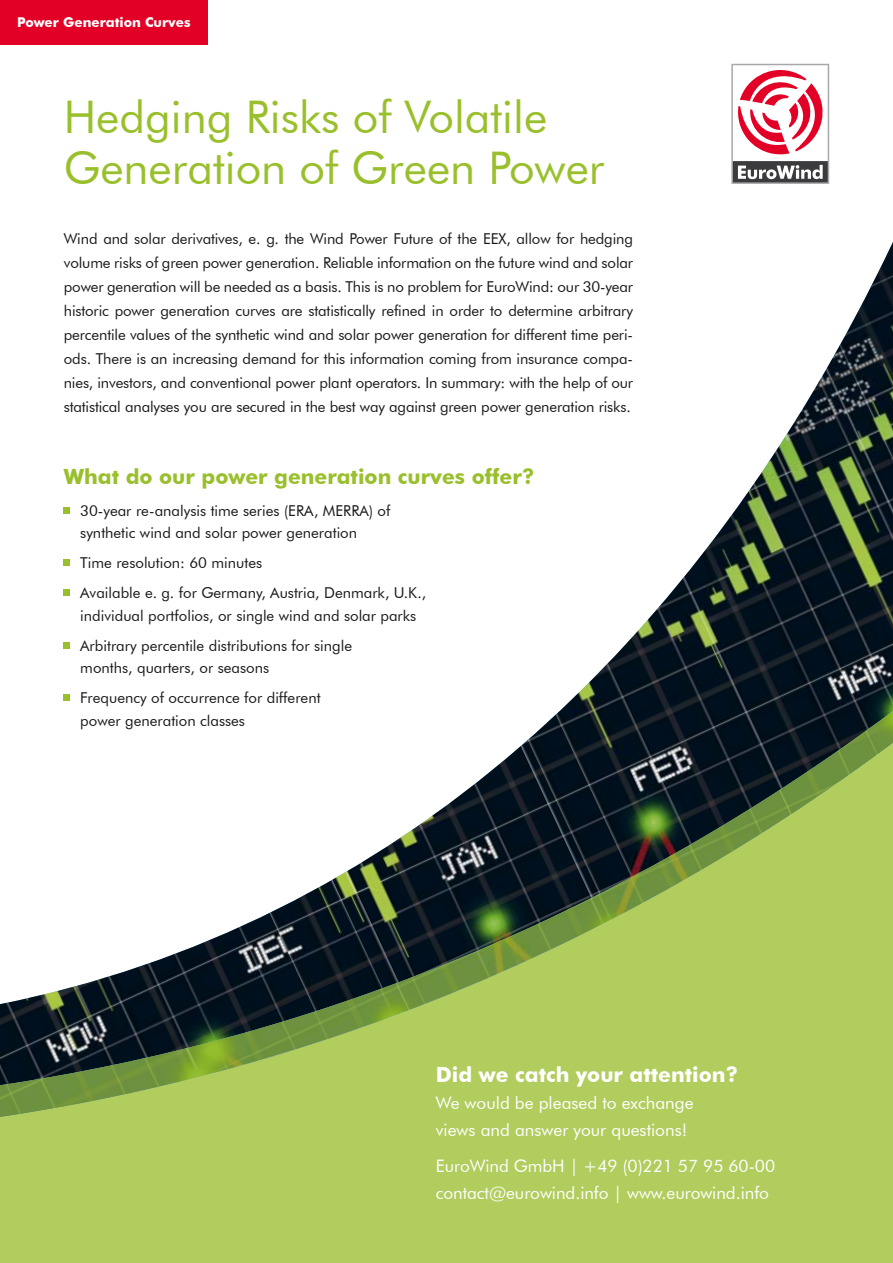
<style>
.page{position:relative;width:893px;height:1263px;background:#fff}
.page>*{position:absolute;margin:0;border:0;box-sizing:border-box;transform-origin:0 0}
.t1{font:45px/51px "Futura BT";color:#99c02c}
.t2{font:700 21px "Futura BT";color:#99c02c}
.t3{font:700 21px "Futura BT";color:#fff}
.t4{font:17.25px/27px "Futura BT";letter-spacing:-.005em;color:#fff}
.t5{font:15px/24px "Futura BT";color:#1a171b}
.t6{font:700 13.5px "Futura BT";color:#fff}
</style>
<div class="page">
<img style="left:63px;top:242px;width:830px;height:491px">
<svg style="left:0;top:733px;width:893px;height:530px;fill:#b1cd5d"></svg>
<div style="left:202px;top:1076px;width:74px;height:26px;background:#b1cd5d"></div>
<div style="left:785px;top:757px;width:108px;height:66px;background:#b1cd5d"></div>
<svg style="left:64px;top:507px;width:6px;height:6px"></svg>
<svg style="left:64px;top:560px;width:6px;height:6px"></svg>
<svg style="left:64px;top:590px;width:6px;height:6px"></svg>
<svg style="left:64px;top:642px;width:6px;height:6px"></svg>
<svg style="left:64px;top:695px;width:6px;height:6px"></svg>
<svg style="left:0;top:1117px;width:85px;height:2px"></svg>
<img style="left:0;top:1048px;width:202px;height:69px">
<img style="left:862px;top:711px;width:31px;height:46px">
<img style="left:188px;top:794px;width:597px;height:282px">
<img style="left:773px;top:733px;width:100px;height:81px">
<img style="left:782px;top:799px;width:32px;height:20px">
<svg style="left:731px;top:64px;width:98px;height:120px"></svg>
<div style="left:0;top:0;width:208px;height:44px;background:#e20026"></div>
<p class="t6" style="left:17px;top:14px;width:175px">Power Generation Curves</p>
<h1 class="t1" style="left:64px;top:91px;width:542px">Hedging Risks of Volatile<br>Generation of Green Power</h1>
<p class="t5" style="left:64px;top:227px;width:571px;text-align:justify">Wind and solar derivatives, e. g. the Wind Power Future of the EEX, allow for hedging volume risks of green power generation. Reliable information on the future wind and solar power generation will be needed as a basis. This is no problem for EuroWind: our 30-year historic power generation curves are statistically refined in order to determine arbitrary percentile values of the synthetic wind and solar power generation for different time peri&shy;ods. There is an increasing demand for this information coming from insurance compa&shy;nies, investors, and conventional power plant operators. In summary: with the help of our statistical analyses you are secured in the best way against green power generation risks.</p>
<h2 class="t2" style="left:64px;top:464px;width:472px">What do our power generation curves offer?</h2>
<p class="t5" style="left:80px;top:499px;width:312px;line-height:22.5px">30-year re-analysis time series (ERA, MERRA) of synthetic wind and solar power generation</p>
<p class="t5" style="left:80px;top:548px;width:347px;line-height:30px">Time resolution: 60 minutes<br>Available e. g. for Germany, Austria, Denmark, U.K.,</p>
<p class="t5" style="left:80px;top:600px;width:338px;line-height:30px">individual portfolios, or single wind and solar parks<br>Arbitrary percentile distributions for single</p>
<p class="t5" style="left:80px;top:653px;width:242px;line-height:30px">months, quarters, or seasons<br>Frequency of occurrence for different</p>
<p class="t5" style="left:80px;top:708px;width:166px">power generation classes</p>
<h2 class="t3" style="left:436px;top:1062px;width:304px">Did we catch your attention?</h2>
<p class="t4" style="left:436px;top:1089px;width:259px">We would be pleased to exchange views and answer your questions!</p>
<p class="t4" style="left:436px;top:1152px;width:341px">EuroWind GmbH | +49 (0)221 57 95 60-00 contact@eurowind.info | www.eurowind.info</p>
</div>
